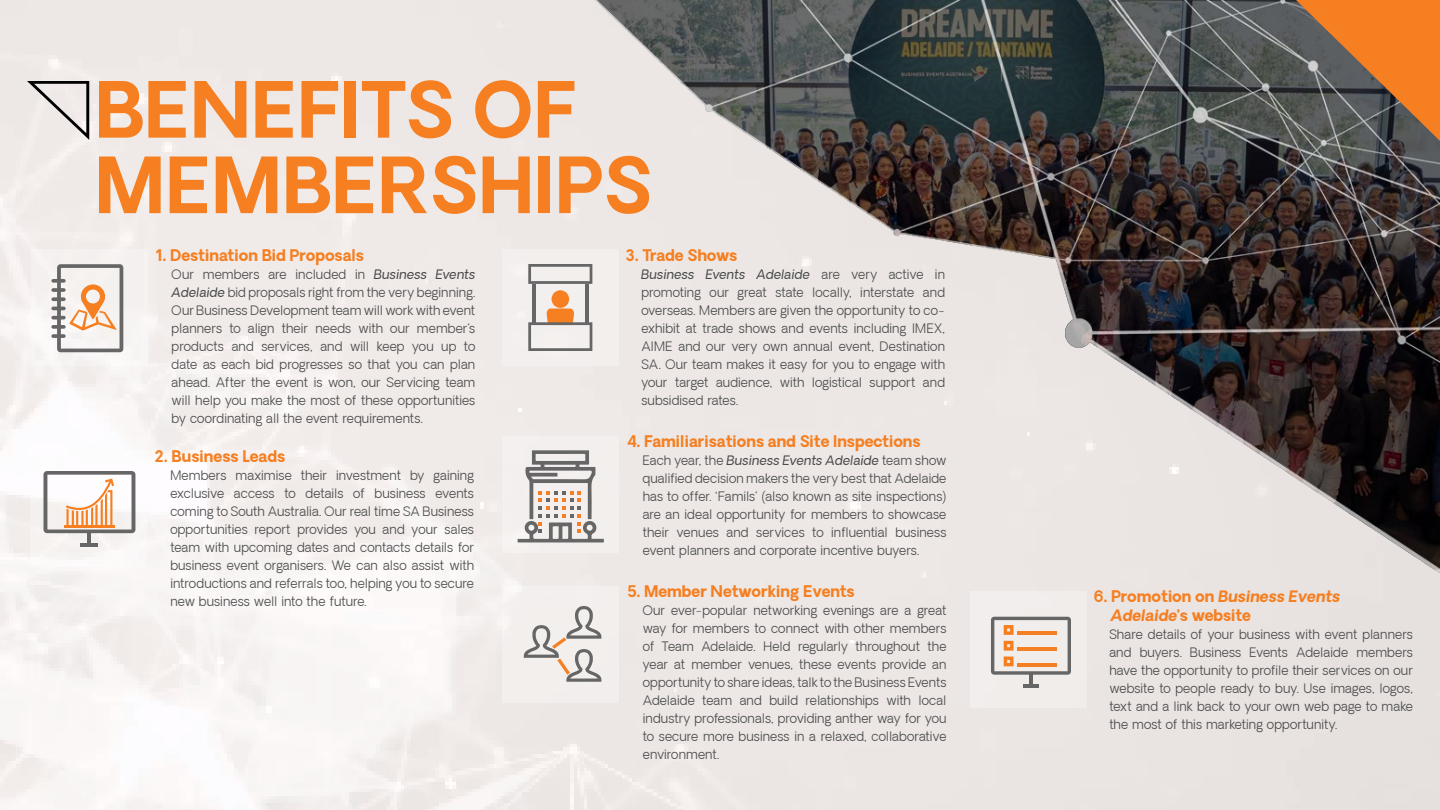
<style>
.page{position:relative;width:1440px;height:810px;background:#fff}
.page>*{position:absolute;margin:0;border:0;box-sizing:border-box;transform-origin:0 0}
.t1{font:700 75.53px/75.5px "Oakes Grotesk";color:#f57f21}
.t2{font:700 15.38px/18.5px "Oakes Grotesk";color:#f57f21}
.t3{font:300 12.75px/18px "Oakes Grotesk";letter-spacing:.005em;color:#494a4a;text-align:justify}
.s1{font-weight:400;font-style:italic}
.s2{font-style:italic}
</style>
<div class="page">
<img style="left:561px;top:0;width:879px;height:680px">
<svg style="left:1296px;top:0;width:144px;height:141px;background:#a56c3e"></svg>
<svg style="left:27px;top:81px;width:62px;height:59px;background:#cdc8c6"></svg>
<div style="left:32px;top:249px;width:116px;height:117px;background:#f6f3f1"></div>
<svg style="left:51px;top:279px;width:15px;height:4px"></svg>
<svg style="left:51px;top:288px;width:15px;height:4px"></svg>
<svg style="left:51px;top:297px;width:15px;height:4px"></svg>
<hr style="left:51px;top:307px;width:15px;height:3px;background:#666;border-radius:2px">
<svg style="left:51px;top:316px;width:15px;height:4px"></svg>
<svg style="left:51px;top:325px;width:15px;height:4px"></svg>
<svg style="left:51px;top:334px;width:15px;height:4px"></svg>
<svg style="left:57px;top:264px;width:66px;height:88px"></svg>
<hr style="left:81px;top:543px;width:17px;height:4px;background:#666">
<svg style="left:44px;top:471px;width:91px;height:73px"></svg>
<div style="left:503px;top:249px;width:116px;height:117px;background:#f2efed"></div>
<svg style="left:528px;top:290px;width:64px;height:61px"></svg>
<svg style="left:528px;top:264px;width:64px;height:20px"></svg>
<hr style="left:532px;top:284px;width:4px;height:40px;background:#666">
<hr style="left:585px;top:284px;width:4px;height:40px;background:#666">
<div style="left:503px;top:586px;width:116px;height:116px;background:#f2efed"></div>
<svg style="left:524px;top:606px;width:77px;height:76px"></svg>
<div style="left:970px;top:591px;width:117px;height:117px;background:#f1edeb"></div>
<hr style="left:1029px;top:673px;width:4px;height:12px;background:#666">
<hr style="left:1023px;top:684px;width:16px;height:3px;background:#666">
<svg style="left:991px;top:617px;width:80px;height:58px"></svg>
<hr style="left:1017px;top:663px;width:40px;height:3px;background:#f57f21">
<div style="left:503px;top:436px;width:116px;height:116px;background:#f3efee"></div>
<svg style="left:518px;top:450px;width:86px;height:92px"></svg>
<h1 class="t1" style="left:94px;top:74px;width:559px">BENEFITS OF<br>MEMBERSHIPS</h1>
<p class="t2" style="left:156px;top:246px;width:209px">1. Destination Bid Proposals</p>
<p class="t3" style="left:172px;top:265px;width:305px">Our members are included in <span class="s1">Business Events Adelaide</span> bid proposals right from the very beginning.<br>Our Business Development team will work with event planners to align their needs with our member’s products and services, and will keep you up to date as each bid progresses so that you can plan ahead. After the event is won, our Servicing team will help you make the most of these opportunities by coordinating all the event requirements.</p>
<p class="t2" style="left:155px;top:447px;width:132px">2. Business Leads</p>
<p class="t3" style="left:170px;top:466px;width:305px">Members maximise their investment by gaining exclusive access to details of business events coming to South Australia. Our real time SA Business opportunities report provides you and your sales team with upcoming dates and contacts details for business event organisers. We can also assist with introductions and referrals too, helping you to secure new business well into the future.</p>
<p class="t2" style="left:626px;top:246px;width:113px">3. Trade Shows</p>
<p class="t3" style="left:641px;top:265px;width:305px"><span class="s1">Business Events Adelaide</span> are very active in promoting our great state locally, interstate and overseas. Members are given the opportunity to co&shy;exhibit at trade shows and events including IMEX, AIME and our very own annual event, Destination SA. Our team makes it easy for you to engage with your target audience, with logistical support and subsidised rates.</p>
<p class="t2" style="left:627px;top:433px;width:295px">4. Familiarisations and Site Inspections</p>
<p class="t3" style="left:643px;top:452px;width:305px">Each year, the <span class="s1">Business Events Adelaide</span> team show qualified decision makers the very best that Adelaide has to offer. ‘Famils’ (also known as site inspections) are an ideal opportunity for members to showcase their venues and services to influential business event planners and corporate incentive buyers.</p>
<p class="t2" style="left:627px;top:583px;width:229px">5. Member Networking Events</p>
<p class="t3" style="left:643px;top:602px;width:305px">Our ever-popular networking evenings are a great way for members to connect with other members of Team Adelaide. Held regularly throughout the year at member venues, these events provide an opportunity to share ideas, talk to the Business Events Adelaide team and build relationships with local industry professionals, providing anther way for you to secure more business in a relaxed, collaborative environment.</p>
<p class="t2" style="left:1111px;top:588px;width:231px;text-indent:-17px">6. Promotion on <span class="s2">Business Events<br>Adelaide</span>’s website</p>
<p class="t3" style="left:1109px;top:626px;width:305px">Share details of your business with event planners and buyers. Business Events Adelaide members have the opportunity to profile their services on our website to people ready to buy. Use images, logos, text and a link back to your own web page to make the most of this marketing opportunity.</p>
</div>
